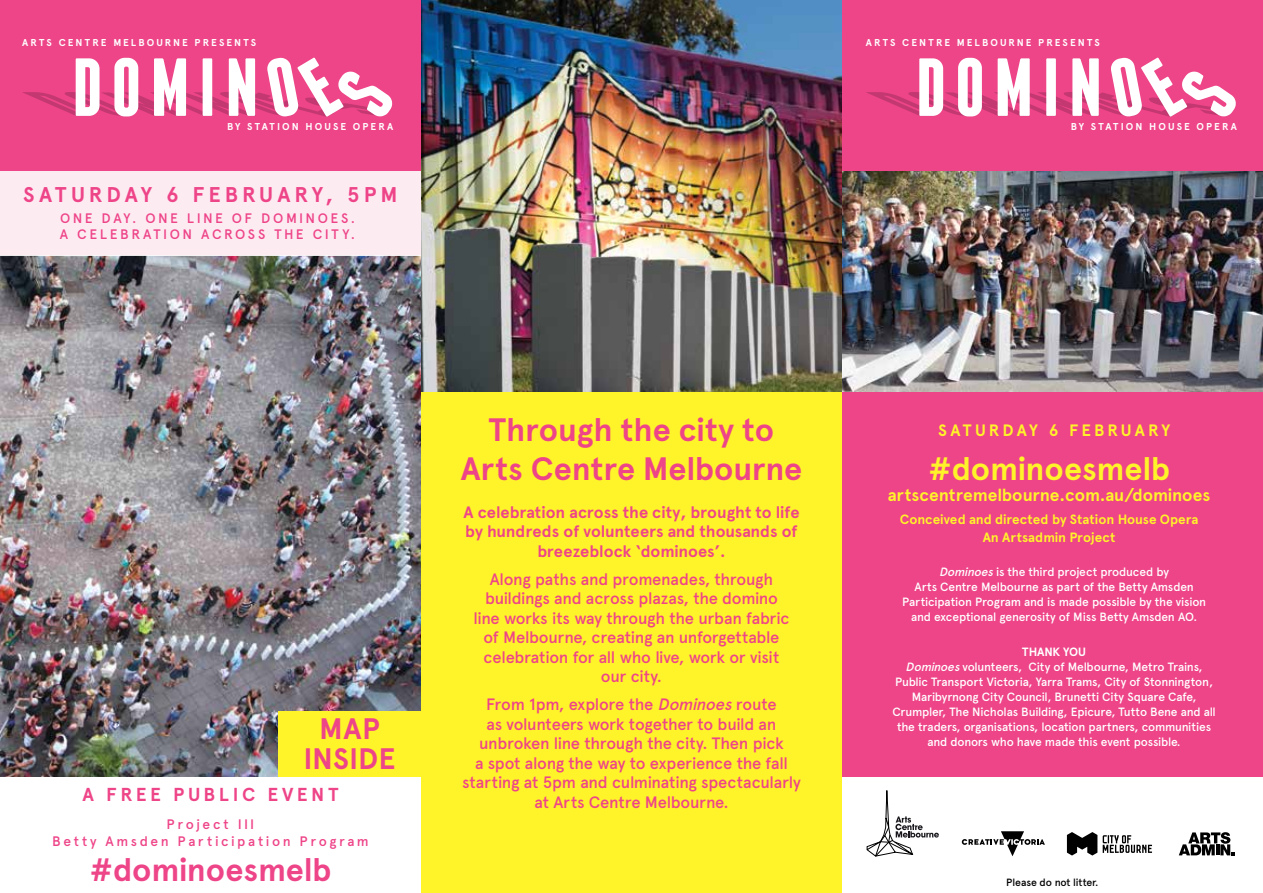
<style>
.page{position:relative;width:1263px;height:893px;background:#fff}
.page>*{position:absolute;margin:0;border:0;box-sizing:border-box;transform-origin:0 0}
.t1{font:700 32.4px/38.8px "Apercu";letter-spacing:-.005em;color:#e48;text-align:center}
.t2{font:700 32.4px "Apercu";letter-spacing:-.005em;color:#fff32a}
.t3{font:700 29.55px/29.5px "Apercu";letter-spacing:.005em;color:#e48;text-align:center}
.t4{font:700 21.3px "Apercu";letter-spacing:.185em;color:#e48}
.t5{font:700 18.75px "Apercu";letter-spacing:.19em;color:#e48}
.t6{font:700 17.4px "Apercu";letter-spacing:-.005em;color:#fff32a}
.t7{font:500 16.5px/19.5px "Apercu";letter-spacing:-.02em;color:#e48;text-align:center}
.t8{font:700 16.5px/19.5px "Apercu";letter-spacing:-.005em;color:#e48;text-align:center}
.t9{font:700 16.5px "Apercu";letter-spacing:.185em;color:#fff32a}
.t10{font:500 13.8px/16.5px "Apercu";letter-spacing:.19em;color:#e48}
.t11{font:700 13.5px/18px "Apercu";color:#fff32a;text-align:center}
.t12{font:500 12px/15px "Apercu";letter-spacing:-.02em;color:#fff;text-align:center}
.t13{font:500 10.5px "Apercu";letter-spacing:-.01em;color:#000}
.t14{font:700 10.05px "Apercu";letter-spacing:.205em;color:#fff}
.s1{font-style:italic}
.s2{font-weight:700}
</style>
<div class="page">
<div style="left:842px;top:0;width:421px;height:776px;background:#e48"></div>
<svg style="left:867px;top:790px;width:72px;height:66px"></svg>
<svg style="left:962px;top:831px;width:83px;height:25px"></svg>
<svg style="left:1179px;top:832px;width:55px;height:23px"></svg>
<svg style="left:1067px;top:832px;width:30px;height:23px"></svg>
<svg style="left:1103px;top:835px;width:49px;height:18px"></svg>
<img style="left:842px;top:171px;width:421px;height:220px">
<svg style="left:866px;top:57px;width:370px;height:60px"></svg>
<div style="left:421px;top:0;width:421px;height:893px;background:#fff32a"></div>
<img style="left:421px;top:0;width:421px;height:391px">
<div style="left:0;top:0;width:421px;height:776px;background:#e48"></div>
<img style="left:0;top:256px;width:421px;height:520px">
<div style="left:0;top:171px;width:421px;height:85px;background:#fdebf2"></div>
<div style="left:278px;top:711px;width:143px;height:65px;background:#fff32a"></div>
<svg style="left:22px;top:57px;width:370px;height:60px"></svg>
<p class="t14" style="left:22px;top:37px;width:235px">ARTS CENTRE MELBOURNE PRESENTS</p>
<p class="t14" style="left:227px;top:121px;width:168px">BY STATION HOUSE OPERA</p>
<h3 class="t4" style="left:23px;top:182px;width:376px">SATURDAY 6 FEBRUARY, 5PM</h3>
<p class="t10" style="left:60px;top:210px;width:297px">ONE DAY. ONE LINE OF DOMINOES.<br>A CELEBRATION ACROSS THE CITY.</p>
<p class="t14" style="left:866px;top:37px;width:235px">ARTS CENTRE MELBOURNE PRESENTS</p>
<p class="t14" style="left:1071px;top:121px;width:168px">BY STATION HOUSE OPERA</p>
<h2 class="t3" style="left:303px;top:714px;width:94px">MAP<br>INSIDE</h2>
<h3 class="t5" style="left:82px;top:783px;width:258px">A FREE PUBLIC EVENT</h3>
<p class="t10" style="left:52px;top:816px;width:318px;text-align:center">Project III<br>Betty Amsden Participation Program</p>
<h1 class="t1" style="left:89px;top:850px;width:244px">#dominoesmelb</h1>
<h1 class="t1" style="left:461px;top:411px;width:343px">Through the city to<br>Arts Centre Melbourne</h1>
<h3 class="t8" style="left:463px;top:502px;width:338px">A celebration across the city, brought to life by hundreds of volunteers and thousands of breezeblock ‘dominoes’.</h3>
<h3 class="t7" style="left:473px;top:569px;width:317px">Along paths and promenades, through buildings and across plazas, the domino line works its way through the urban fabric of Melbourne, creating an unforgettable celebration for all who live, work or visit our city.</h3>
<h3 class="t7" style="left:462px;top:695px;width:340px">From 1pm, explore the <span class="s1">Dominoes</span>route<br>as volunteers work together to build an unbroken line through the city. Then pick<br>a spot along the way to experience the fall starting at 5pm and culminating spectacularly at Arts Centre Melbourne.</h3>
<h3 class="t9" style="left:938px;top:420px;width:233px">SATURDAY 6 FEBRUARY</h3>
<h1 class="t2" style="left:928px;top:449px;width:244px">#dominoesmelb</h1>
<h3 class="t6" style="left:888px;top:485px;width:324px">artscentremelbourne.com.au/dominoes</h3>
<p class="t11" style="left:900px;top:510px;width:300px">Conceived and directed by Station House Opera<br>An Artsadmin Project</p>
<p class="t12" style="left:902px;top:565px;width:306px"><span class="s1">Dominoes</span>is the third project produced by<br>Arts Centre Melbourne as part of the Betty Amsden Participation Program and is made possible by the vision and exceptional generosity of Miss Betty Amsden AO.</p>
<p class="t12" style="left:892px;top:644px;width:325px"><span class="s2">THANK YOU<br></span><span class="s1">Dominoes</span>volunteers, City of Melbourne, Metro Trains, Public Transport Victoria, Yarra Trams, City of Stonnington, Maribyrnong City Council, Brunetti City Square Cafe, Crumpler, The Nicholas Building, Epicure, Tutto Bene and all the traders, organisations, location partners, communities and donors who have made this event possible.</p>
<p class="t13" style="left:1006px;top:875px;width:94px">Please do not litter.</p>
</div>
